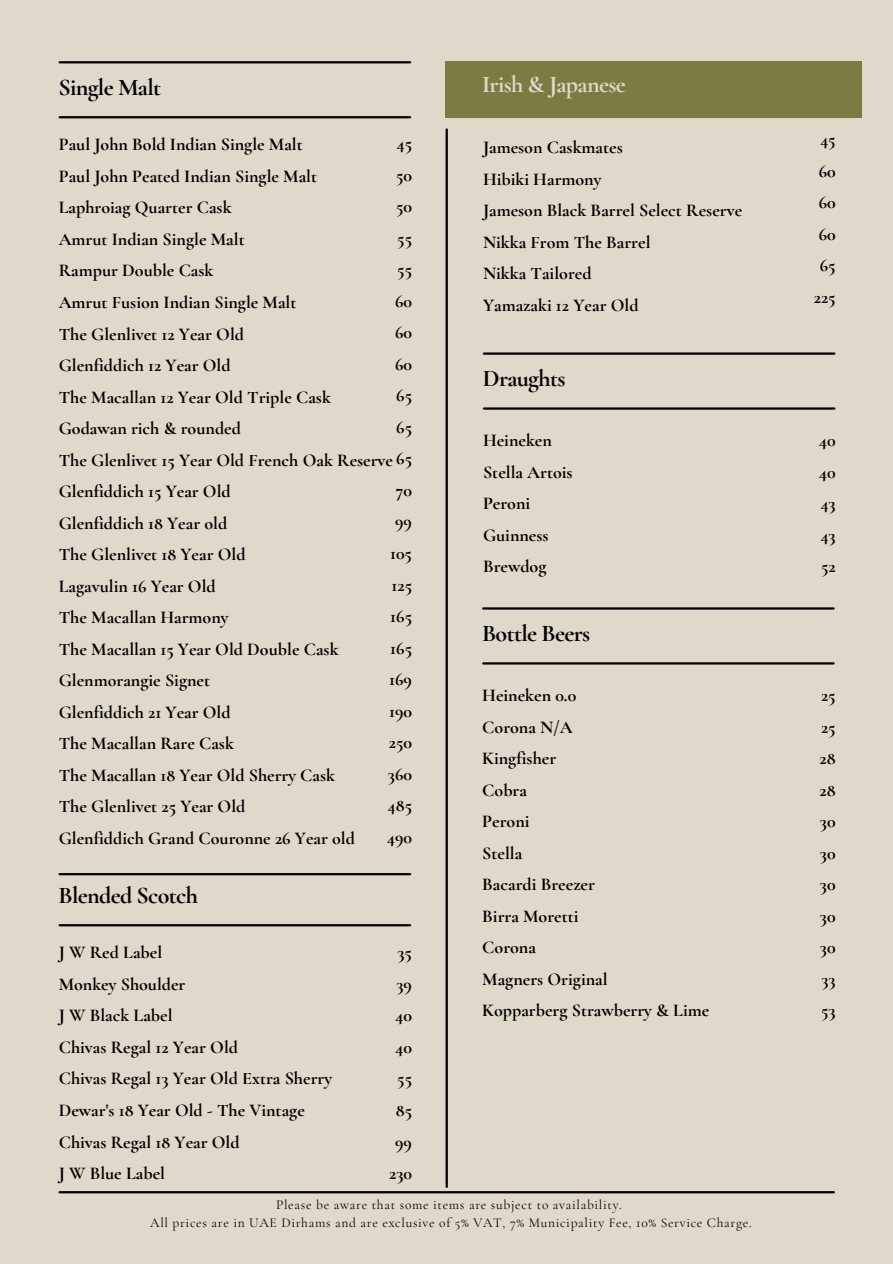
<style>
.page{position:relative;width:893px;height:1264px;background:#fff}
.page>*{position:absolute;margin:0;border:0;box-sizing:border-box;transform-origin:0 0}
.t1{font:700 24px "Cormorant Garamond";letter-spacing:-.03em;color:#000}
.t2{font:700 24px "Cormorant Garamond";letter-spacing:-.03em;color:#e0d8cb}
.t3{font:700 18px "Cormorant Garamond";color:#000}
.t4{font:13.5px "Cormorant Garamond";letter-spacing:.05em;color:#000}
</style>
<div class="page">
<div style="left:0;top:0;width:892px;height:1263px;background:#e0d8cb"></div>
<hr style="left:60px;top:61px;width:350px;height:2px;background:#000">
<hr style="left:60px;top:116px;width:350px;height:2px;background:#000">
<hr style="left:445px;top:129px;width:3px;height:1057px;background:#000">
<div style="left:445px;top:61px;width:416px;height:57px;background:#7b7c41"></div>
<hr style="left:484px;top:352px;width:350px;height:3px;background:#000">
<hr style="left:484px;top:407px;width:350px;height:2px;background:#000">
<hr style="left:483px;top:607px;width:350px;height:2px;background:#000">
<hr style="left:483px;top:662px;width:350px;height:2px;background:#000">
<hr style="left:60px;top:924px;width:350px;height:2px;background:#000">
<hr style="left:60px;top:873px;width:350px;height:2px;background:#000">
<hr style="left:60px;top:1191px;width:773px;height:2px;background:#000">
<p class="t2" style="left:482px;top:70px;width:145px">Irish &amp; Japanese</p>
<p class="t1" style="left:58px;top:73px;width:104px">Single Malt</p>
<p class="t3" style="left:59px;top:134px;width:245px">Paul John Bold Indian Single Malt</p>
<p class="t3" style="left:59px;top:165px;width:260px">Paul John Peated Indian Single Malt</p>
<p class="t3" style="left:59px;top:197px;width:174px">Laphroiag Quarter Cask</p>
<p class="t3" style="left:59px;top:228px;width:187px">Amrut Indian Single Malt</p>
<p class="t3" style="left:59px;top:260px;width:156px">Rampur Double Cask</p>
<p class="t3" style="left:59px;top:291px;width:239px">Amrut Fusion Indian Single Malt</p>
<p class="t3" style="left:59px;top:323px;width:187px">The Glenlivet 12 Year Old</p>
<p class="t3" style="left:59px;top:354px;width:173px">Glenfiddich 12 Year Old</p>
<p class="t3" style="left:59px;top:386px;width:273px">The Macallan 12 Year Old Triple Cask</p>
<p class="t3" style="left:59px;top:417px;width:184px">Godawan rich &amp; rounded</p>
<p class="t3" style="left:59px;top:449px;width:355px">The Glenlivet 15 Year Old French Oak Reserve 65</p>
<p class="t3" style="left:59px;top:480px;width:173px">Glenfiddich 15 Year Old</p>
<p class="t3" style="left:59px;top:512px;width:170px">Glenfiddich 18 Year old</p>
<p class="t3" style="left:59px;top:543px;width:188px">The Glenlivet 18 Year Old</p>
<p class="t3" style="left:59px;top:575px;width:158px">Lagavulin 16 Year Old</p>
<p class="t3" style="left:59px;top:606px;width:171px">The Macallan Harmony</p>
<p class="t3" style="left:59px;top:638px;width:281px">The Macallan 15 Year Old Double Cask</p>
<p class="t3" style="left:59px;top:669px;width:153px">Glenmorangie Signet</p>
<p class="t3" style="left:59px;top:701px;width:173px">Glenfiddich 21 Year Old</p>
<p class="t3" style="left:59px;top:732px;width:177px">The Macallan Rare Cask</p>
<p class="t3" style="left:59px;top:764px;width:278px">The Macallan 18 Year Old Sherry Cask</p>
<p class="t3" style="left:59px;top:795px;width:188px">The Glenlivet 25 Year Old</p>
<p class="t3" style="left:59px;top:827px;width:298px">Glenfiddich Grand Couronne 26 Year old</p>
<p class="t3" style="left:483px;top:136px;width:141px">Jameson Caskmates</p>
<p class="t3" style="left:483px;top:168px;width:120px">Hibiki Harmony</p>
<p class="t3" style="left:483px;top:199px;width:261px">Jameson Black Barrel Select Reserve</p>
<p class="t3" style="left:483px;top:231px;width:169px">Nikka From The Barrel</p>
<p class="t3" style="left:483px;top:262px;width:110px">Nikka Tailored</p>
<p class="t3" style="left:483px;top:294px;width:157px">Yamazaki 12 Year Old</p>
<p class="t3" style="left:396px;top:133px;width:17px">45</p>
<p class="t3" style="left:396px;top:164px;width:17px">50</p>
<p class="t3" style="left:396px;top:196px;width:17px">50</p>
<p class="t3" style="left:397px;top:227px;width:16px">55</p>
<p class="t3" style="left:397px;top:259px;width:16px">55</p>
<p class="t3" style="left:395px;top:290px;width:18px">60</p>
<p class="t3" style="left:395px;top:322px;width:18px">60</p>
<p class="t3" style="left:395px;top:353px;width:18px">60</p>
<p class="t3" style="left:396px;top:385px;width:17px">65</p>
<p class="t3" style="left:396px;top:416px;width:17px">65</p>
<p class="t1" style="left:482px;top:364px;width:84px">Draughts</p>
<p class="t3" style="left:483px;top:429px;width:70px">Heineken</p>
<p class="t3" style="left:483px;top:461px;width:91px">Stella Artois</p>
<p class="t3" style="left:483px;top:492px;width:49px">Peroni</p>
<p class="t3" style="left:483px;top:524px;width:67px">Guinness</p>
<p class="t3" style="left:483px;top:555px;width:65px">Brewdog</p>
<p class="t3" style="left:395px;top:479px;width:18px">70</p>
<p class="t3" style="left:395px;top:511px;width:18px">99</p>
<p class="t3" style="left:390px;top:542px;width:23px">105</p>
<p class="t3" style="left:391px;top:574px;width:22px">125</p>
<p class="t3" style="left:390px;top:605px;width:23px">165</p>
<p class="t3" style="left:390px;top:637px;width:23px">165</p>
<p class="t3" style="left:389px;top:668px;width:24px">169</p>
<p class="t3" style="left:389px;top:700px;width:24px">190</p>
<p class="t3" style="left:389px;top:731px;width:25px">250</p>
<p class="t3" style="left:388px;top:763px;width:26px">360</p>
<p class="t3" style="left:387px;top:794px;width:26px">485</p>
<p class="t3" style="left:387px;top:826px;width:27px">490</p>
<p class="t1" style="left:482px;top:618px;width:110px">Bottle Beers</p>
<p class="t3" style="left:482px;top:684px;width:95px">Heineken 0.0</p>
<p class="t3" style="left:482px;top:716px;width:92px">Corona N/A</p>
<p class="t3" style="left:482px;top:747px;width:75px">Kingfisher</p>
<p class="t3" style="left:482px;top:779px;width:46px">Cobra</p>
<p class="t3" style="left:482px;top:810px;width:49px">Peroni</p>
<p class="t3" style="left:482px;top:842px;width:42px">Stella</p>
<p class="t3" style="left:482px;top:873px;width:114px">Bacardi Breezer</p>
<p class="t3" style="left:482px;top:905px;width:98px">Birra Moretti</p>
<p class="t3" style="left:482px;top:936px;width:55px">Corona</p>
<p class="t3" style="left:482px;top:968px;width:127px">Magners Original</p>
<p class="t3" style="left:482px;top:999px;width:228px">Kopparberg Strawberry &amp; Lime</p>
<p class="t1" style="left:58px;top:880px;width:141px">Blended Scotch</p>
<p class="t3" style="left:59px;top:941px;width:105px">J W Red Label</p>
<p class="t3" style="left:59px;top:973px;width:128px">Monkey Shoulder</p>
<p class="t3" style="left:59px;top:1004px;width:115px">J W Black Label</p>
<p class="t3" style="left:59px;top:1036px;width:181px">Chivas Regal 12 Year Old</p>
<p class="t3" style="left:59px;top:1067px;width:275px">Chivas Regal 13 Year Old Extra Sherry</p>
<p class="t3" style="left:59px;top:1099px;width:248px">Dewar's 18 Year Old - The Vintage</p>
<p class="t3" style="left:59px;top:1130px;width:182px">Chivas Regal 18 Year Old</p>
<p class="t3" style="left:59px;top:1162px;width:108px">J W Blue Label</p>
<p class="t4" style="left:276px;top:1196px;width:347px">Please be aware that some items are subject to availability.</p>
<p class="t4" style="left:150px;top:1214px;width:603px">All prices are in UAE Dirhams and are exclusive of 5% VAT, 7% Municipality Fee, 10% Service Charge.</p>
<p class="t3" style="left:397px;top:941px;width:16px">35</p>
<p class="t3" style="left:396px;top:973px;width:17px">39</p>
<p class="t3" style="left:395px;top:1004px;width:18px">40</p>
<p class="t3" style="left:395px;top:1036px;width:18px">40</p>
<p class="t3" style="left:397px;top:1067px;width:16px">55</p>
<p class="t3" style="left:396px;top:1099px;width:18px">85</p>
<p class="t3" style="left:395px;top:1130px;width:18px">99</p>
<p class="t3" style="left:389px;top:1162px;width:24px">230</p>
<p class="t3" style="left:820px;top:129px;width:17px">45</p>
<p class="t3" style="left:818px;top:160px;width:18px">60</p>
<p class="t3" style="left:818px;top:192px;width:18px">60</p>
<p class="t3" style="left:818px;top:223px;width:18px">60</p>
<p class="t3" style="left:819px;top:255px;width:17px">65</p>
<p class="t3" style="left:813px;top:286px;width:23px">225</p>
<p class="t3" style="left:818px;top:429px;width:18px">40</p>
<p class="t3" style="left:818px;top:461px;width:18px">40</p>
<p class="t3" style="left:820px;top:492px;width:17px">43</p>
<p class="t3" style="left:820px;top:524px;width:17px">43</p>
<p class="t3" style="left:821px;top:555px;width:16px">52</p>
<p class="t3" style="left:821px;top:684px;width:16px">25</p>
<p class="t3" style="left:821px;top:716px;width:16px">25</p>
<p class="t3" style="left:819px;top:747px;width:18px">28</p>
<p class="t3" style="left:819px;top:779px;width:18px">28</p>
<p class="t3" style="left:819px;top:810px;width:17px">30</p>
<p class="t3" style="left:819px;top:842px;width:17px">30</p>
<p class="t3" style="left:819px;top:873px;width:17px">30</p>
<p class="t3" style="left:819px;top:905px;width:17px">30</p>
<p class="t3" style="left:819px;top:936px;width:17px">30</p>
<p class="t3" style="left:821px;top:968px;width:16px">33</p>
<p class="t3" style="left:821px;top:999px;width:16px">53</p>
</div>
